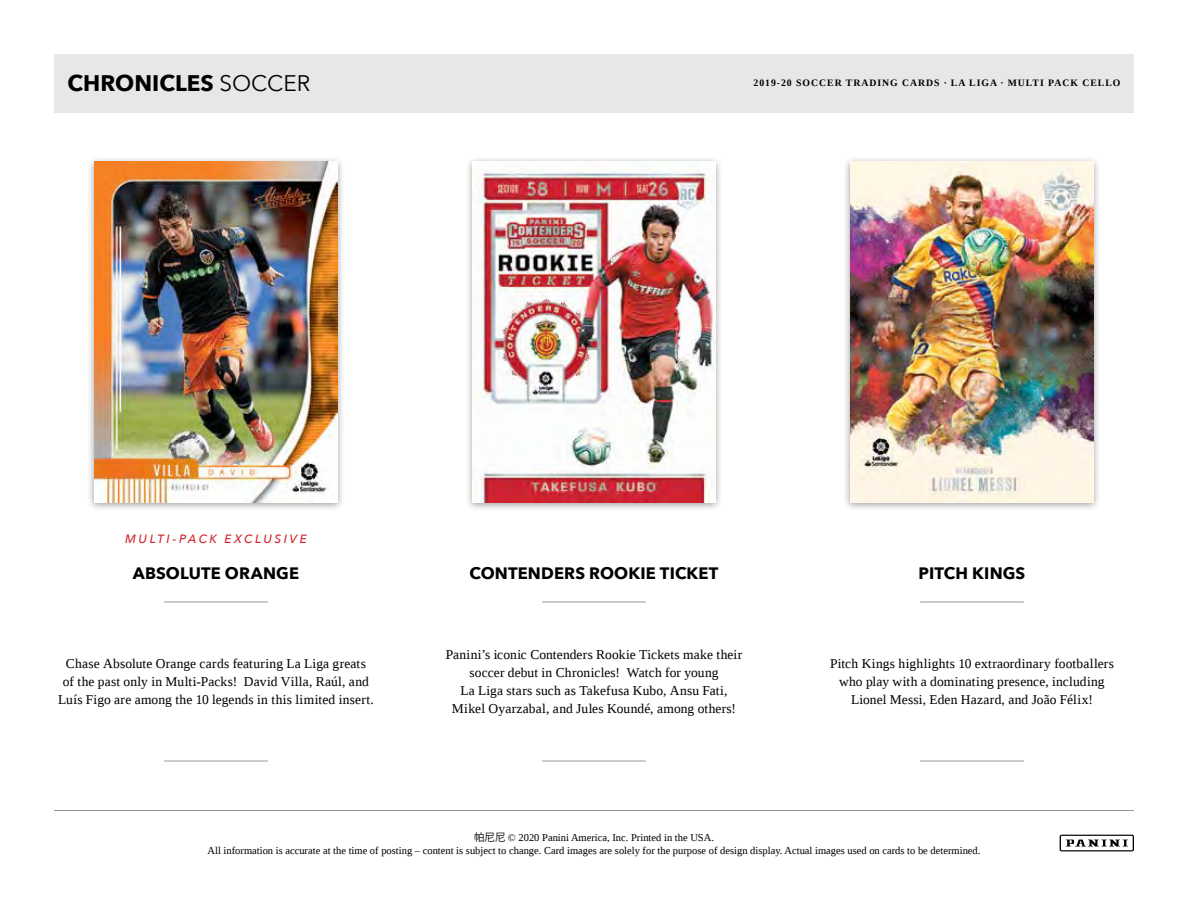
<style>
.page{position:relative;width:1188px;height:918px;background:#fff}
.page>*{position:absolute;margin:0;border:0;box-sizing:border-box;transform-origin:0 0}
.t1{font:700 22.5px "Avenir Next";color:#000}
.t2{font:700 16.5px "Avenir Next";letter-spacing:.005em;color:#000}
.t3{font:13.5px/18px "Liberation Serif";letter-spacing:.01em;color:#000;text-align:center}
.t4{font:italic 500 12px "Avenir Next";letter-spacing:.205em;color:#d2232a}
.t5{font:10.5px/12.6px "Liberation Serif";color:#000;text-align:center}
.t6{font:700 9.75px "Liberation Serif";letter-spacing:.1em;color:#000}
.s1{font-weight:400}
.s2{font-family:"Koz Go Pr 6 N"}
</style>
<div class="page">
<hr style="left:920px;top:602px;width:104px;height:1px;background:#939598">
<hr style="left:920px;top:761px;width:104px;height:1px;background:#939598">
<hr style="left:542px;top:602px;width:104px;height:1px;background:#939598">
<hr style="left:542px;top:761px;width:104px;height:1px;background:#939598">
<hr style="left:164px;top:602px;width:104px;height:1px;background:#939598">
<hr style="left:164px;top:761px;width:104px;height:1px;background:#939598">
<div style="left:87px;top:157px;width:258px;height:355px;background:#000;opacity:.4"></div>
<img style="left:94px;top:162px;width:244px;height:340px">
<div style="left:465px;top:156px;width:258px;height:356px;background:#000;opacity:.4"></div>
<img style="left:472px;top:162px;width:244px;height:340px">
<div style="left:843px;top:157px;width:258px;height:355px;background:#000;opacity:.4"></div>
<img style="left:850px;top:162px;width:244px;height:340px">
<hr style="left:54px;top:810px;width:1080px;height:1px;background:#939598">
<svg style="left:1060px;top:835px;width:74px;height:16px"></svg>
<div style="left:54px;top:54px;width:1080px;height:58px;background:#e6e7e8"></div>
<h1 class="t1" style="left:68px;top:70px;width:244px">CHRONICLES <span class="s1">SOCCER</span></h1>
<p class="t6" style="left:753px;top:77px;width:368px">2019-20 SOCCER TRADING CARDS · LA LIGA · MULTI PACK CELLO</p>
<p class="t4" style="left:125px;top:531px;width:183px">MULTI-PACK EXCLUSIVE</p>
<p class="t2" style="left:133px;top:563px;width:168px">ABSOLUTE ORANGE</p>
<p class="t2" style="left:470px;top:563px;width:250px">CONTENDERS ROOKIE TICKET</p>
<p class="t2" style="left:919px;top:563px;width:108px">PITCH KINGS</p>
<p class="t3" style="left:58px;top:655px;width:317px">Chase Absolute Orange cards featuring La Liga greats<br>of the past only in Multi-Packs! David Villa, Raúl, and<br>Luís Figo are among the 10 legends in this limited insert.</p>
<p class="t3" style="left:446px;top:646px;width:298px">Panini’s iconic Contenders Rookie Tickets make their soccer debut in Chronicles! Watch for young<br>La Liga stars such as Takefusa Kubo, Ansu Fati, Mikel Oyarzabal, and Jules Koundé, among others!</p>
<p class="t3" style="left:830px;top:655px;width:285px">Pitch Kings highlights 10 extraordinary footballers who play with a dominating presence, including<br>Lionel Messi, Eden Hazard, and João Félix!</p>
<p class="t5" style="left:208px;top:831px;width:774px"><span class="s2">帕尼尼</span> © 2020 Panini America, Inc. Printed in the USA.<br>All information is accurate at the time of posting – content is subject to change. Card images are solely for the purpose of design display. Actual images used on cards to be determined.</p>
</div>
